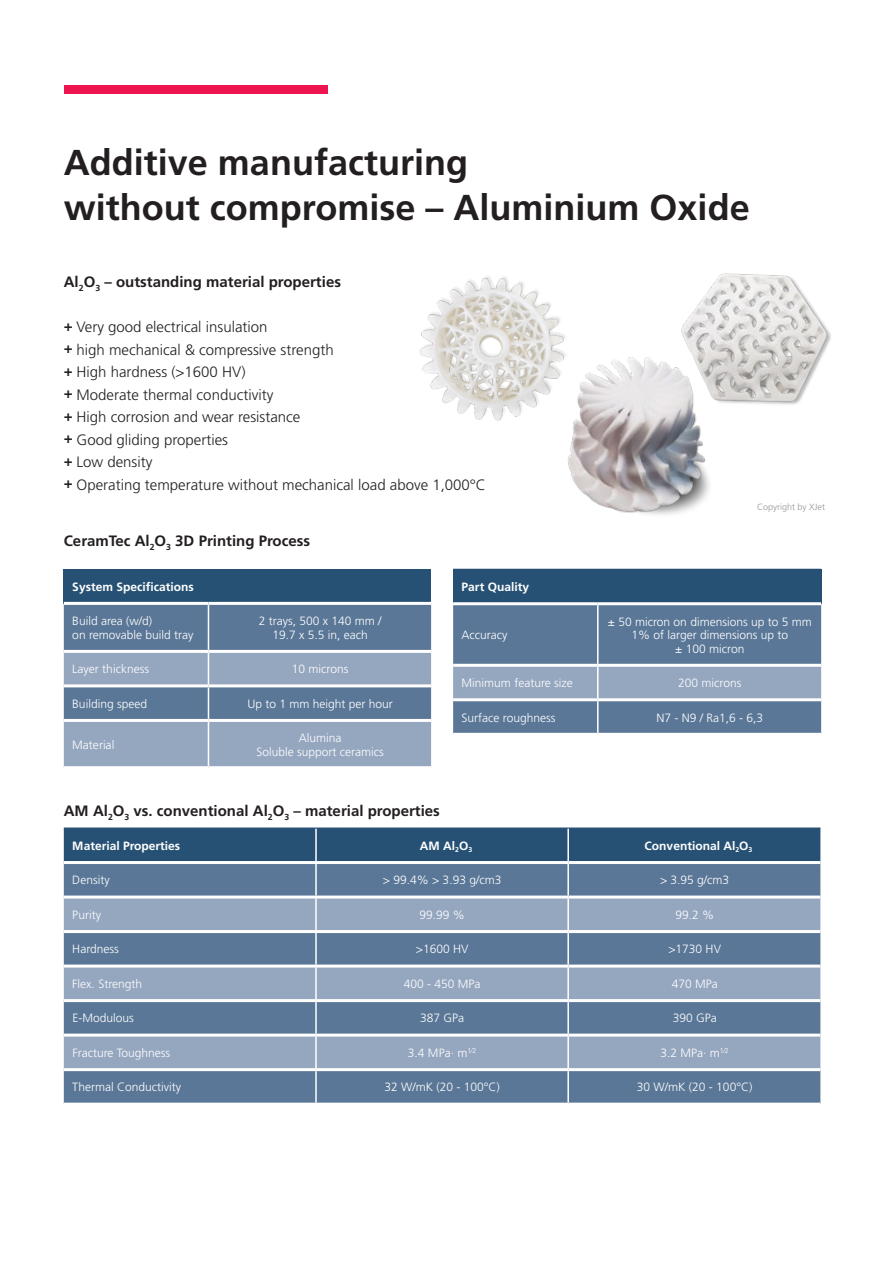
<style>
.page{position:relative;width:885px;height:1263px;background:#fff}
.page>*{position:absolute;margin:0;border:0;box-sizing:border-box;transform-origin:0 0}
.t1{font:700 36px/45px "Frutiger LT Std";color:#231f20}
.t2{font:300 15px/22.5px "Frutiger LT Std";color:#231f20}
.t3{font:700 15px "Frutiger LT Std";color:#231f20}
.t4{font:300 12px/13.5px "Frutiger LT Std";color:#fff;text-align:center}
.t5{font:700 12px "Frutiger LT Std";color:#fff}
.t6{font:300 9px "Frutiger LT Std";color:#939598}
.s1{font-weight:700}
</style>
<div class="page">
<img style="left:681px;top:273px;width:150px;height:132px">
<div style="left:64px;top:85px;width:263px;height:9px;background:#ed1450"></div>
<div style="left:64px;top:569px;width:367px;height:34px;background:#265174"></div>
<svg style="left:64px;top:605px;width:367px;height:161px;background:#778eab"></svg>
<hr style="left:208px;top:605px;width:1px;height:45px;background:#fff">
<hr style="left:208px;top:653px;width:1px;height:31px;background:#fff">
<hr style="left:208px;top:687px;width:1px;height:32px;background:#fff">
<hr style="left:208px;top:722px;width:1px;height:44px;background:#fff">
<hr style="left:64px;top:602px;width:144px;height:3px;background:#fff">
<hr style="left:208px;top:602px;width:223px;height:3px;background:#fff">
<hr style="left:64px;top:650px;width:144px;height:3px;background:#fff">
<hr style="left:208px;top:650px;width:223px;height:3px;background:#fff">
<hr style="left:64px;top:684px;width:144px;height:3px;background:#fff">
<hr style="left:208px;top:684px;width:223px;height:3px;background:#fff">
<hr style="left:64px;top:719px;width:144px;height:3px;background:#fff">
<hr style="left:208px;top:719px;width:223px;height:3px;background:#fff">
<div style="left:453px;top:569px;width:368px;height:35px;background:#265174"></div>
<div style="left:453px;top:605px;width:368px;height:128px;background:#5a7797"></div>
<div style="left:453px;top:667px;width:368px;height:31px;background:#95a6bf"></div>
<hr style="left:597px;top:605px;width:1px;height:59px;background:#fff">
<hr style="left:597px;top:667px;width:1px;height:31px;background:#fff">
<hr style="left:597px;top:701px;width:1px;height:32px;background:#fff">
<hr style="left:453px;top:602px;width:144px;height:3px;background:#fff">
<hr style="left:597px;top:602px;width:224px;height:3px;background:#fff">
<hr style="left:453px;top:664px;width:144px;height:3px;background:#fff">
<hr style="left:597px;top:664px;width:224px;height:3px;background:#fff">
<hr style="left:453px;top:698px;width:144px;height:3px;background:#fff">
<hr style="left:597px;top:698px;width:224px;height:3px;background:#fff">
<div style="left:64px;top:829px;width:756px;height:32px;background:#265174"></div>
<div style="left:64px;top:864px;width:756px;height:239px;background:#5a7797"></div>
<svg style="left:64px;top:898px;width:756px;height:170px;background:#7f94b0"></svg>
<hr style="left:315px;top:828px;width:2px;height:33px;background:#fff">
<hr style="left:567px;top:828px;width:2px;height:33px;background:#fff">
<hr style="left:315px;top:864px;width:2px;height:31px;background:#fff">
<hr style="left:567px;top:864px;width:2px;height:31px;background:#fff">
<hr style="left:315px;top:898px;width:2px;height:32px;background:#fff">
<hr style="left:567px;top:898px;width:2px;height:32px;background:#fff">
<hr style="left:315px;top:933px;width:2px;height:31px;background:#fff">
<hr style="left:567px;top:933px;width:2px;height:31px;background:#fff">
<hr style="left:315px;top:967px;width:2px;height:32px;background:#fff">
<hr style="left:567px;top:967px;width:2px;height:32px;background:#fff">
<hr style="left:315px;top:1002px;width:2px;height:31px;background:#fff">
<hr style="left:567px;top:1002px;width:2px;height:31px;background:#fff">
<hr style="left:315px;top:1036px;width:2px;height:32px;background:#fff">
<hr style="left:567px;top:1036px;width:2px;height:32px;background:#fff">
<hr style="left:315px;top:1071px;width:2px;height:32px;background:#fff">
<hr style="left:567px;top:1071px;width:2px;height:32px;background:#fff">
<hr style="left:64px;top:828px;width:252px;height:1px;background:#265174">
<hr style="left:316px;top:828px;width:252px;height:1px;background:#265174">
<hr style="left:568px;top:828px;width:252px;height:1px;background:#265174">
<hr style="left:64px;top:895px;width:252px;height:3px;background:#fff">
<hr style="left:316px;top:895px;width:252px;height:3px;background:#fff">
<hr style="left:568px;top:895px;width:252px;height:3px;background:#fff">
<hr style="left:64px;top:930px;width:252px;height:3px;background:#fff">
<hr style="left:316px;top:930px;width:252px;height:3px;background:#fff">
<hr style="left:568px;top:930px;width:252px;height:3px;background:#fff">
<hr style="left:64px;top:964px;width:252px;height:3px;background:#fff">
<hr style="left:316px;top:964px;width:252px;height:3px;background:#fff">
<hr style="left:568px;top:964px;width:252px;height:3px;background:#fff">
<hr style="left:64px;top:999px;width:252px;height:3px;background:#fff">
<hr style="left:316px;top:999px;width:252px;height:3px;background:#fff">
<hr style="left:568px;top:999px;width:252px;height:3px;background:#fff">
<hr style="left:64px;top:1033px;width:252px;height:3px;background:#fff">
<hr style="left:316px;top:1033px;width:252px;height:3px;background:#fff">
<hr style="left:568px;top:1033px;width:252px;height:3px;background:#fff">
<hr style="left:64px;top:1068px;width:252px;height:3px;background:#fff">
<hr style="left:316px;top:1068px;width:252px;height:3px;background:#fff">
<hr style="left:568px;top:1068px;width:252px;height:3px;background:#fff">
<img style="left:568px;top:349px;width:149px;height:166px">
<img style="left:419px;top:276px;width:147px;height:145px">
<h1 class="t1" style="left:64px;top:140px;width:687px">Additive manufacturing<br>without compromise – Aluminium Oxide</h1>
<p class="t3" style="left:64px;top:273px;width:279px">Al<sub>2</sub>O<sub>3</sub> – outstanding material properties</p>
<p class="t2" style="left:64px;top:316px;width:423px"><span class="s1">+</span> Very good electrical insulation<br><span class="s1">+</span> high mechanical &amp; compressive strength<br><span class="s1">+</span> High hardness (&gt;1600 HV)<br><span class="s1">+</span> Moderate thermal conductivity<br><span class="s1">+</span> High corrosion and wear resistance<br><span class="s1">+</span> Good gliding properties<br><span class="s1">+</span> Low density<br><span class="s1">+</span> Operating temperature without mechanical load above 1,000°C</p>
<p class="t3" style="left:64px;top:532px;width:248px">CeramTec Al<sub>2</sub>O<sub>3</sub> 3D Printing Process</p>
<p class="t6" style="left:757px;top:502px;width:70px">Copyright by XJet</p>
<p class="t5" style="left:72px;top:579px;width:123px">System Specifications</p>
<p class="t4" style="left:72px;top:614px;width:123px;text-align:left">Build area (w/d)<br>on removable build tray</p>
<p class="t4" style="left:259px;top:614px;width:124px">2 trays, 500 x 140 mm /<br>19.7 x 5.5 in, each</p>
<p class="t4" style="left:72px;top:662px;width:78px">Layer thickness</p>
<p class="t4" style="left:292px;top:662px;width:58px">10 microns</p>
<p class="t4" style="left:72px;top:697px;width:76px">Building speed</p>
<p class="t4" style="left:247px;top:697px;width:147px">Up to 1 mm height per hour</p>
<p class="t4" style="left:72px;top:738px;width:43px">Material</p>
<p class="t4" style="left:256px;top:731px;width:129px">Alumina<br>Soluble support ceramics</p>
<p class="t3" style="left:64px;top:802px;width:377px">AM Al<sub>2</sub>O<sub>3</sub> vs. conventional Al<sub>2</sub>O<sub>3</sub> – material properties</p>
<p class="t5" style="left:461px;top:580px;width:69px">Part Quality</p>
<p class="t4" style="left:461px;top:628px;width:47px">Accuracy</p>
<p class="t4" style="left:608px;top:615px;width:205px">± 50 micron on dimensions up to 5 mm<br>1% of larger dimensions up to<br>± 100 micron</p>
<p class="t4" style="left:461px;top:676px;width:113px">Minimum feature size</p>
<p class="t4" style="left:678px;top:676px;width:65px">200 microns</p>
<p class="t4" style="left:461px;top:711px;width:95px">Surface roughness</p>
<p class="t4" style="left:656px;top:711px;width:108px">N7 - N9 / Ra1,6 - 6,3</p>
<p class="t5" style="left:72px;top:838px;width:109px">Material Properties</p>
<p class="t5" style="left:419px;top:838px;width:54px">AM Al<sub>2</sub>O<sub>3</sub></p>
<p class="t5" style="left:644px;top:838px;width:109px">Conventional Al<sub>2</sub>O<sub>3</sub></p>
<p class="t4" style="left:72px;top:873px;width:39px">Density</p>
<p class="t4" style="left:383px;top:873px;width:120px">&gt; 99.4% &gt; 3.93 g/cm3</p>
<p class="t4" style="left:660px;top:873px;width:71px">&gt; 3.95 g/cm3</p>
<p class="t4" style="left:72px;top:908px;width:30px">Purity</p>
<p class="t4" style="left:419px;top:908px;width:47px">99.99 %</p>
<p class="t4" style="left:675px;top:908px;width:40px">99.2 %</p>
<p class="t4" style="left:72px;top:942px;width:48px">Hardness</p>
<p class="t4" style="left:416px;top:942px;width:54px">&gt;1600 HV</p>
<p class="t4" style="left:668px;top:942px;width:54px">&gt;1730 HV</p>
<p class="t4" style="left:72px;top:977px;width:71px">Flex. Strength</p>
<p class="t4" style="left:403px;top:977px;width:78px">400 - 450 MPa</p>
<p class="t4" style="left:671px;top:977px;width:48px">470 MPa</p>
<p class="t4" style="left:72px;top:1012px;width:63px">E-Modulous</p>
<p class="t4" style="left:420px;top:1012px;width:46px">387 GPa</p>
<p class="t4" style="left:672px;top:1012px;width:46px">390 GPa</p>
<p class="t4" style="left:72px;top:1046px;width:99px">Fracture Toughness</p>
<p class="t4" style="left:408px;top:1046px;width:70px">3.4 MPa· m<sup>1⁄2</sup></p>
<p class="t4" style="left:660px;top:1046px;width:70px">3.2 MPa· m<sup>1⁄2</sup></p>
<p class="t4" style="left:72px;top:1081px;width:110px">Thermal Conductivity</p>
<p class="t4" style="left:384px;top:1081px;width:117px">32 W/mK (20 - 100°C)</p>
<p class="t4" style="left:636px;top:1081px;width:117px">30 W/mK (20 - 100°C)</p>
</div>
